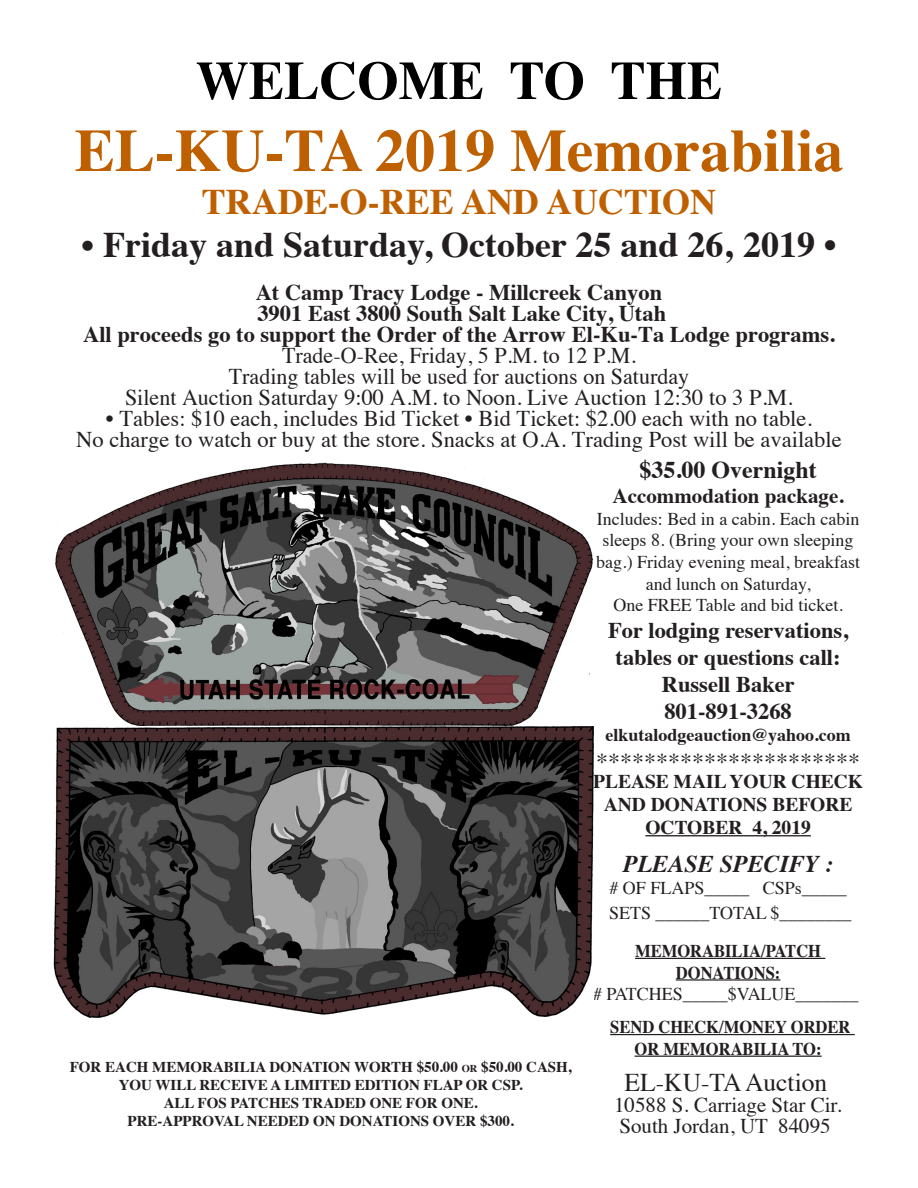
<style>
.page{position:relative;width:918px;height:1188px;background:#fff}
.page>*{position:absolute;margin:0;border:0;box-sizing:border-box;transform-origin:0 0}
.t1{font:700 60px "Times";color:#bf6000}
.t2{font:700 54px "Times";color:#000}
.t3{font:700 36px "Times";color:#231f20}
.t4{font:700 36px "Times";color:#bf6000}
.t5{font:25.5px "Times";color:#231f20}
.t6{font:24px "Times";color:#231f20}
.t7{font:700 24px "Times";color:#231f20}
.t8{font:italic 700 24px "Times";color:#231f20}
.t9{font:22.5px "Times";color:#231f20}
.t10{font:700 22.5px/27px "Times";color:#231f20;text-align:center}
.t11{font:21px "Times";color:#231f20}
.t12{font:700 21px "Times";color:#231f20}
.t13{font:700 19.5px/23.4px "Times";color:#231f20;text-align:center}
.t14{font:18px/21.6px "Times";color:#231f20;text-align:center}
.t15{font:700 18px/21.6px "Times";color:#231f20;text-align:center;scale:.92 1}
.t16{font:700 18px "Times";color:#231f20}
.t17{font:700 15px/18px "Times";color:#231f20;text-align:center}
.s1{font-weight:400}
.s2{font-size:10.5px}
</style>
<div class="page">
<hr style="left:645px;top:835px;width:166px;height:1px;background:#231f20">
<hr style="left:635px;top:958px;width:190px;height:1px;background:#231f20">
<hr style="left:676px;top:979px;width:104px;height:2px;background:#231f20">
<hr style="left:610px;top:1034px;width:245px;height:1px;background:#231f20">
<hr style="left:635px;top:1056px;width:187px;height:1px;background:#231f20">
<img style="left:53px;top:462px;width:540px;height:556px">
<p class="t2" style="left:196px;top:29px;width:528px">WELCOME TO THE</p>
<p class="t1" style="left:75px;top:93px;width:770px">EL-KU-TA 2019 Memorabilia</p>
<p class="t4" style="left:202px;top:168px;width:516px">TRADE-O-REE AND AUCTION</p>
<p class="t3" style="left:82px;top:211px;width:756px">• Friday and Saturday, October 25 and 26, 2019 <span class="s1">•</span></p>
<p class="t10" style="left:256px;top:277px;width:408px">At Camp Tracy Lodge - Millcreek Canyon</p>
<p class="t10" style="left:257px;top:298px;width:410px">3901 East 3800 South Salt Lake City, Utah</p>
<p class="t10" style="left:83px;top:319px;width:753px">All proceeds go to support the Order of the Arrow El-Ku-Ta Lodge programs.</p>
<p class="t9" style="left:282px;top:334px;width:355px">Trade-O-Ree, Friday, 5 P.M. to 12 P.M.</p>
<p class="t9" style="left:229px;top:355px;width:462px">Trading tables will be used for auctions on Saturday</p>
<p class="t9" style="left:125px;top:376px;width:669px">Silent Auction Saturday 9:00 A.M. to Noon. Live Auction 12:30 to 3 P.M.</p>
<p class="t9" style="left:106px;top:397px;width:708px">• Tables: $10 each, includes Bid Ticket • Bid Ticket: $2.00 each with no table.</p>
<p class="t9" style="left:76px;top:418px;width:767px">No charge to watch or buy at the store. Snacks at O.A. Trading Post will be available</p>
<p class="t7" style="left:639px;top:447px;width:179px">$35.00 Overnight</p>
<p class="t12" style="left:613px;top:476px;width:232px">Accommodation package.</p>
<p class="t14" style="left:596px;top:506px;width:265px">Includes: Bed in a cabin. Each cabin sleeps 8. (Bring your own sleeping bag.) Friday evening meal, breakfast and lunch on Saturday,</p>
<p class="t14" style="left:613px;top:593px;width:231px">One FREE Table and bid ticket.</p>
<p class="t10" style="left:608px;top:615px;width:241px">For lodging reservations, tables or questions call:<br>Russell Baker</p>
<p class="t10" style="left:664px;top:696px;width:129px">801-891-3268</p>
<p class="t16" style="left:606px;top:718px;width:247px">elkutalodgeauction@yahoo.com</p>
<p class="t6" style="left:596px;top:739px;width:265px">**********************</p>
<p class="t13" style="left:593px;top:767px;width:271px">PLEASE MAIL YOUR CHECK<br>AND DONATIONS BEFORE<br>OCTOBER 4, 2019</p>
<p class="t8" style="left:623px;top:842px;width:211px">PLEASE SPECIFY :</p>
<p class="t14" style="left:609px;top:875px;width:239px"># OF FLAPS_____ CSPs_____</p>
<p class="t14" style="left:609px;top:901px;width:244px">SETS ______TOTAL $________</p>
<p class="t15" style="left:635px;top:938px;width:204px">MEMORABILIA/PATCH</p>
<p class="t15" style="left:676px;top:960px;width:115px">DONATIONS:</p>
<p class="t14" style="left:593px;top:982px;width:267px"># PATCHES_____$VALUE_______</p>
<p class="t15" style="left:610px;top:1015px;width:263px">SEND CHECK/MONEY ORDER<br>OR MEMORABILIA TO:</p>
<p class="t5" style="left:625px;top:1059px;width:204px">EL-KU-TA Auction</p>
<p class="t11" style="left:614px;top:1085px;width:229px">10588 S. Carriage Star Cir.</p>
<p class="t11" style="left:619px;top:1106px;width:213px">South Jordan, UT 84095</p>
<p class="t17" style="left:70px;top:1056px;width:503px">FOR EACH MEMORABILIA DONATION WORTH $50.00 <span class="s2">or</span> $50.00 CASH,<br>YOU WILL RECEIVE A LIMITED EDITION FLAP OR CSP.</p>
<p class="t17" style="left:164px;top:1092px;width:315px">ALL FOS PATCHES TRADED ONE FOR ONE.</p>
<p class="t17" style="left:128px;top:1110px;width:388px">PRE-APPROVAL NEEDED ON DONATIONS OVER $300.</p>
</div>
